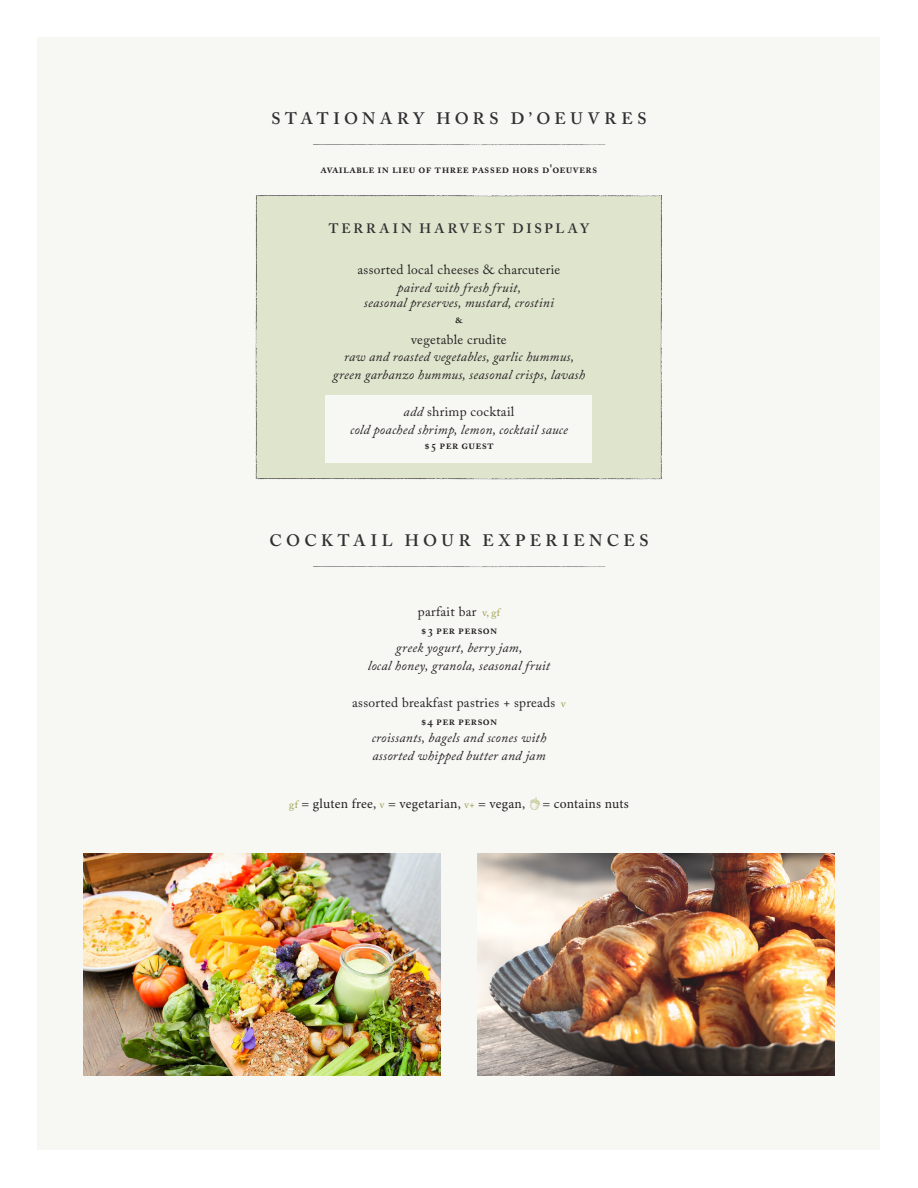
<style>
.page{position:relative;width:918px;height:1188px;background:#fff}
.page>*{position:absolute;margin:0;border:0;box-sizing:border-box;transform-origin:0 0}
.t1{font:600 16.5px "Adobe Caslon Pro";letter-spacing:.27em;color:#312f30}
.food_description{font:italic 13.5px/15px "Adobe Caslon Pro";letter-spacing:.02em;color:#231f20;text-align:center}
.food_description-2{font:13.5px "Adobe Caslon Pro";letter-spacing:.02em;color:#231f20}
.t2{font:13.5px "Minion Pro";letter-spacing:.015em;color:#231f20}
.food_description-3{font:600 13.5px "Adobe Caslon Pro";letter-spacing:.215em;color:#312f30}
.Paragraph_Style_1{font:13.5px "Adobe Caslon Pro";letter-spacing:.02em;color:#231f20}
.t3{font:600 12px "Adobe Caslon Pro";letter-spacing:.025em;color:#231f20}
.s1{font-style:italic}
.s2{font-size:10.5px;color:#999d46}
.s3{font-family:"Adobe Caslon Pro";font-size:10.5px;color:#999d46}
</style>
<div class="page">
<div style="left:38px;top:38px;width:842px;height:1112px;background:#f7f7f4"></div>
<img style="left:313px;top:144px;width:292px;height:1px">
<img style="left:478px;top:853px;width:357px;height:223px">
<img style="left:83px;top:853px;width:357px;height:223px">
<img style="left:313px;top:566px;width:292px;height:1px">
<div style="left:256px;top:196px;width:406px;height:283px;background:#dfe4cd"></div>
<img style="left:256px;top:195px;width:406px;height:2px">
<img style="left:659px;top:196px;width:4px;height:283px">
<img style="left:255px;top:196px;width:4px;height:283px">
<img style="left:256px;top:476px;width:406px;height:4px">
<div style="left:326px;top:395px;width:266px;height:68px;background:#f7f7f4"></div>
<img style="left:530px;top:798px;width:10px;height:12px">
<p class="t1" style="left:271px;top:109px;width:377px">STATIONARY HORS D’OEUVRES</p>
<p class="t3" style="left:321px;top:162px;width:278px">available in lieu of three passed hors d'oeuvers</p>
<p class="food_description-3" style="left:329px;top:220px;width:262px">TERRAIN HARVEST DISPLAY</p>
<p class="food_description-2" style="left:358px;top:261px;width:204px">assorted local cheeses &amp; charcuterie</p>
<p class="food_description" style="left:364px;top:279px;width:192px">paired with fresh fruit,<br>seasonal preserves, mustard, crostini</p>
<p class="t3" style="left:455px;top:312px;width:9px">&amp;</p>
<p class="food_description-2" style="left:411px;top:331px;width:97px">vegetable crudite</p>
<p class="food_description" style="left:344px;top:349px;width:231px">raw and roasted vegetables, garlic hummus,</p>
<p class="food_description" style="left:333px;top:367px;width:254px">green garbanzo hummus, seasonal crisps, lavash</p>
<p class="food_description-2" style="left:404px;top:403px;width:112px"><span class="s1">add</span> shrimp cocktail</p>
<p class="food_description" style="left:350px;top:421px;width:219px">cold poached shrimp, lemon, cocktail sauce</p>
<p class="t3" style="left:424px;top:437px;width:71px">$5 per guest</p>
<p class="t1" style="left:269px;top:531px;width:381px">COCKTAIL HOUR EXPERIENCES</p>
<p class="Paragraph_Style_1" style="left:418px;top:604px;width:84px">parfait bar <span class="s2">v, gf</span></p>
<p class="t3" style="left:421px;top:623px;width:78px">$3 per person</p>
<p class="food_description" style="left:396px;top:640px;width:128px">greek yogurt, berry jam,</p>
<p class="food_description" style="left:368px;top:658px;width:184px">local honey, granola, seasonal fruit</p>
<p class="food_description-2" style="left:352px;top:694px;width:215px">assorted breakfast pastries + spreads <span class="s2">v</span></p>
<p class="t3" style="left:421px;top:713px;width:78px">$4 per person</p>
<p class="food_description" style="left:372px;top:730px;width:176px">croissants, bagels and scones with</p>
<p class="food_description" style="left:372px;top:748px;width:175px">assorted whipped butter and jam</p>
<p class="t2" style="left:289px;top:794px;width:238px"><span class="s3">gf</span> = gluten free, <span class="s3">v</span> = vegetarian, <span class="s3">v+</span> = vegan,</p>
<p class="t2" style="left:542px;top:794px;width:88px">= contains nuts</p>
</div>
